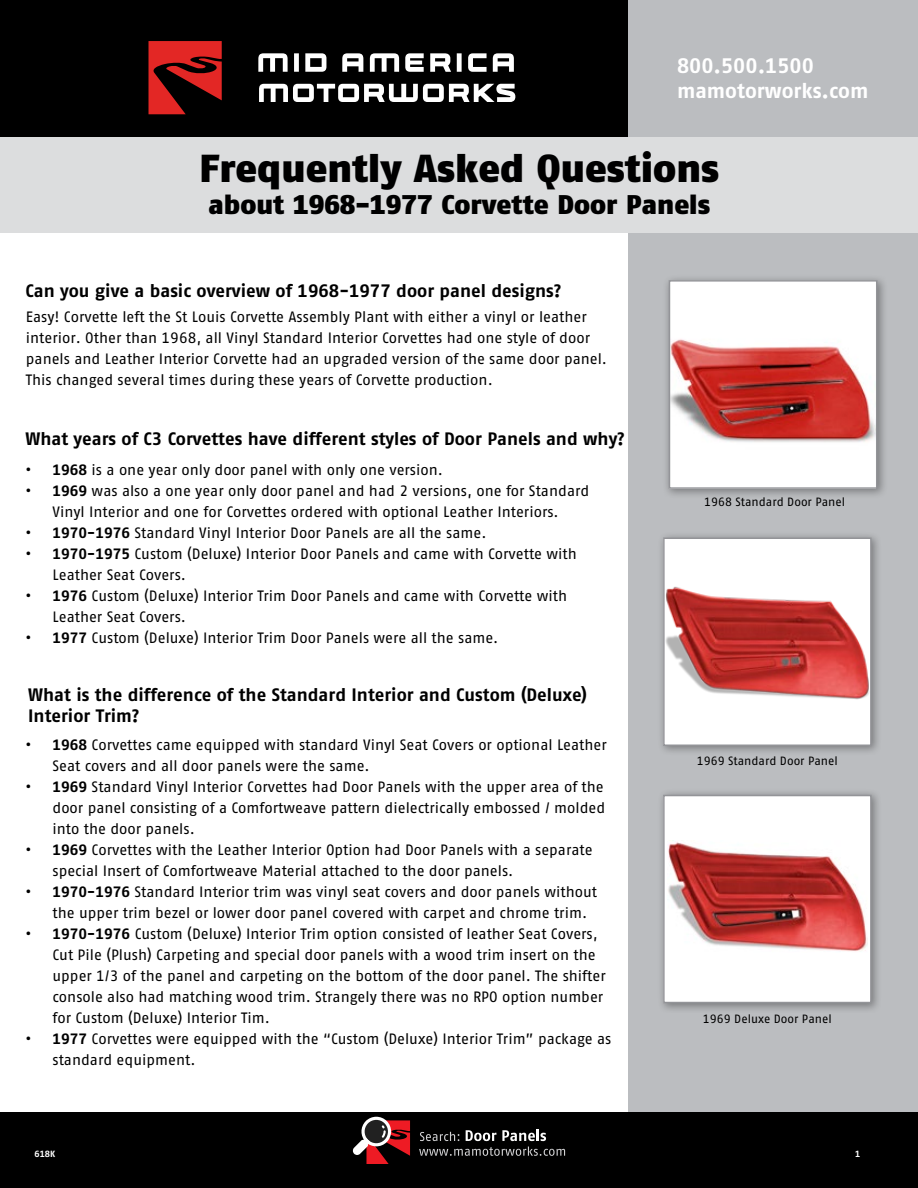
<style>
.page{position:relative;width:918px;height:1188px;background:#fff}
.page>*{position:absolute;margin:0;border:0;box-sizing:border-box;transform-origin:0 0}
.t1{font:39px "Fago No Black Tf";color:#000}
.t2{font:27px "Fago No Black Tf";color:#000}
.t3{font:21px/25.2px "Fago No Bold Tf";color:#fff}
.t4{font:18px/21.6px "Fago No Bold Tf";color:#000}
.t5{font:15px/21px "Fago No Regular Tf";color:#000}
.t6{font:12px "Fago No Regular Tf";color:#000}
.t7{font:9px "Fago No Bold Tf";color:#fff}
.s1{font-family:"Fago No Bold Tf"}
</style>
<div class="page">
<div style="left:1px;top:0;width:916px;height:137px;background:#000"></div>
<div style="left:628px;top:0;width:290px;height:1136px;background:#bbbdc0"></div>
<div style="left:0;top:1112px;width:918px;height:76px;background:#000"></div>
<svg style="left:259px;top:84px;width:257px;height:18px"></svg>
<svg style="left:258px;top:53px;width:256px;height:19px"></svg>
<svg style="left:148px;top:41px;width:74px;height:73px"></svg>
<div style="left:1px;top:137px;width:917px;height:95px;background:#dcddde"></div>
<div style="left:663px;top:274px;width:225px;height:225px;background:#000;opacity:.35"></div>
<div style="left:669px;top:281px;width:208px;height:207px;background:#fff"></div>
<img style="left:672px;top:339px;width:202px;height:103px">
<div style="left:669px;top:280px;width:208px;height:209px;border:2px solid #939498"></div>
<div style="left:657px;top:531px;width:225px;height:225px;background:#000;opacity:.35"></div>
<img style="left:666px;top:541px;width:203px;height:202px">
<div style="left:663px;top:538px;width:209px;height:208px;border:2px solid #939498"></div>
<div style="left:657px;top:789px;width:225px;height:224px;background:#000;opacity:.35"></div>
<div style="left:664px;top:796px;width:207px;height:207px;background:#fff"></div>
<img style="left:668px;top:840px;width:199px;height:111px">
<div style="left:663px;top:795px;width:209px;height:208px;border:2px solid #939498"></div>
<svg style="left:419px;top:1147px;width:146px;height:9px"></svg>
<svg style="left:352px;top:1117px;width:58px;height:47px"></svg>
<svg style="left:420px;top:1132px;width:39px;height:9px"></svg>
<svg style="left:466px;top:1130px;width:30px;height:11px"></svg>
<svg style="left:502px;top:1130px;width:44px;height:11px"></svg>
<h3 class="t3" style="left:677px;top:52px;width:193px">800.500.1500 mamotorworks.com</h3>
<h1 class="t1" style="left:199px;top:145px;width:521px">Frequently Asked Questions</h1>
<h2 class="t2" style="left:209px;top:189px;width:503px">about 1968-1977 Corvette Door Panels</h2>
<p class="t4" style="left:26px;top:279px;width:538px">Can you give a basic overview of 1968-1977 door panel designs?</p>
<p class="t5" style="left:26px;top:306px;width:583px">Easy! Corvette left the St Louis Corvette Assembly Plant with either a vinyl or leather interior. Other than 1968, all Vinyl Standard Interior Corvettes had one style of door panels and Leather Interior Corvette had an upgraded version of the same door panel.<br>This changed several times during these years of Corvette production.</p>
<p class="t4" style="left:26px;top:428px;width:601px">What years of C3 Corvettes have different styles of Door Panels and why?</p>
<p class="t5" style="left:26px;top:460px;width:419px"><span class="s1">• 1968</span> is a one year only door panel with only one version.</p>
<p class="t5" style="left:26px;top:481px;width:565px;text-align:center"><span class="s1">• 1969</span> was also a one year only door panel and had 2 versions, one for Standard<br>Vinyl Interior and one for Corvettes ordered with optional Leather Interiors.</p>
<p class="t5" style="left:26px;top:523px;width:462px"><span class="s1">• 1970-1976</span> Standard Vinyl Interior Door Panels are all the same.</p>
<p class="t5" style="left:52px;top:544px;width:526px;text-indent:-27px"><span class="s1">• 1970-1975</span> Custom (Deluxe) Interior Door Panels and came with Corvette with<br>Leather Seat Covers.</p>
<p class="t5" style="left:52px;top:586px;width:516px;text-indent:-27px"><span class="s1">• 1976</span> Custom (Deluxe) Interior Trim Door Panels and came with Corvette with<br>Leather Seat Covers.</p>
<p class="t5" style="left:26px;top:628px;width:474px"><span class="s1">• 1977</span> Custom (Deluxe) Interior Trim Door Panels were all the same.</p>
<p class="t4" style="left:28px;top:683px;width:560px">What is the difference of the Standard Interior and Custom (Deluxe)<br>Interior Trim?</p>
<p class="t5" style="left:52px;top:734px;width:556px;text-indent:-27px"><span class="s1">• 1968</span> Corvettes came equipped with standard Vinyl Seat Covers or optional Leather<br>Seat covers and all door panels were the same.</p>
<p class="t5" style="left:52px;top:776px;width:554px;text-align:justify;text-indent:-27px"><span class="s1">• 1969</span> Standard Vinyl Interior Corvettes had Door Panels with the upper area of the door panel consisting of a Comfortweave pattern dielectrically embossed / molded into the door panels.</p>
<p class="t5" style="left:52px;top:839px;width:542px;text-indent:-27px"><span class="s1">• 1969</span> Corvettes with the Leather Interior Option had Door Panels with a separate special Insert of Comfortweave Material attached to the door panels.</p>
<p class="t5" style="left:52px;top:881px;width:546px;text-indent:-27px"><span class="s1">• 1970-1976</span> Standard Interior trim was vinyl seat covers and door panels without the upper trim bezel or lower door panel covered with carpet and chrome trim.</p>
<p class="t5" style="left:52px;top:923px;width:555px;text-indent:-27px"><span class="s1">• 1970-1976</span> Custom (Deluxe) Interior Trim option consisted of leather Seat Covers, Cut Pile (Plush) Carpeting and special door panels with a wood trim insert on the upper 1/3 of the panel and carpeting on the bottom of the door panel. The shifter console also had matching wood trim. Strangely there was no RPO option number for Custom (Deluxe) Interior Tim.</p>
<p class="t5" style="left:52px;top:1028px;width:561px;text-indent:-27px"><span class="s1">• 1977</span> Corvettes were equipped with the “Custom (Deluxe) Interior Trim” package as standard equipment.</p>
<p class="t6" style="left:704px;top:495px;width:142px">1968 Standard Door Panel</p>
<p class="t6" style="left:697px;top:754px;width:142px">1969 Standard Door Panel</p>
<p class="t6" style="left:703px;top:1012px;width:130px">1969 Deluxe Door Panel</p>
<p class="t7" style="left:34px;top:1149px;width:22px">618K</p>
<p class="t7" style="left:855px;top:1149px;width:7px">1</p>
</div>
